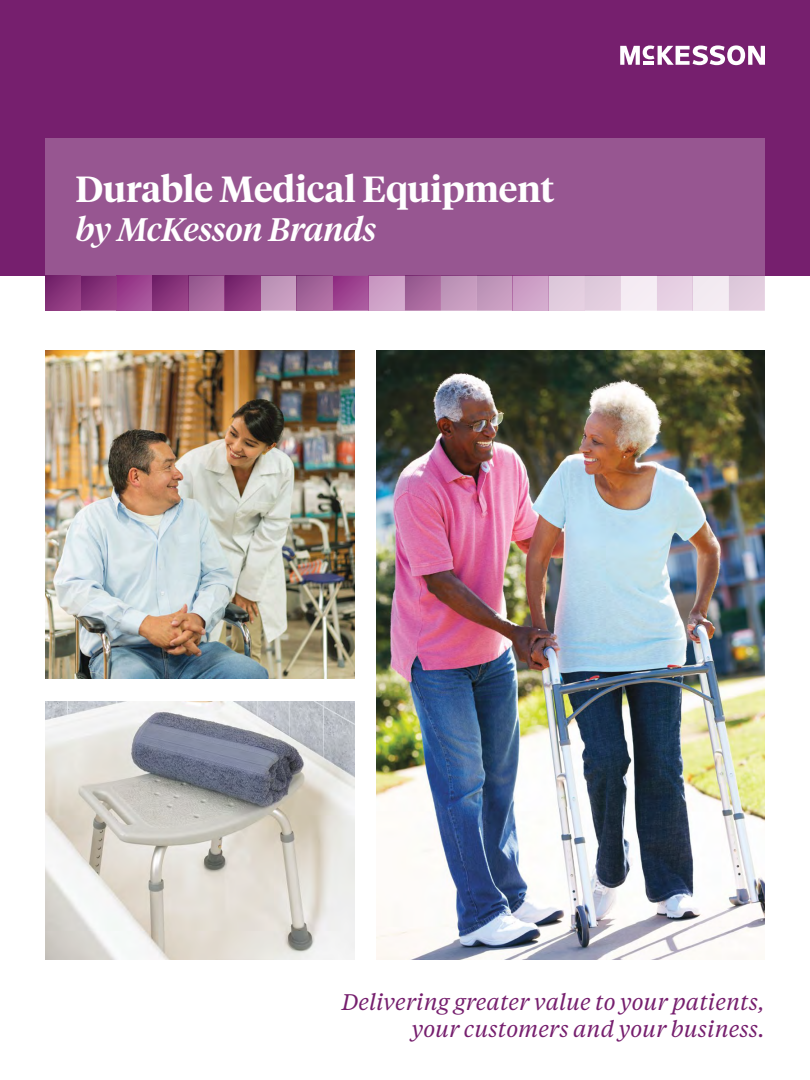
<style>
.page{position:relative;width:810px;height:1080px;background:#fff}
.page>*{position:absolute;margin:0;border:0;box-sizing:border-box;transform-origin:0 0}
.t1{font:600 36.25px "Tiempos Headline";color:#fff}
.t2{font:italic 500 32.5px "Tiempos Headline";color:#fff}
.t3{font:italic 22.5px/27px "Tiempos Text";color:#761f6e;text-align:right}
</style>
<div class="page">
<div style="left:0;top:0;width:810px;height:276px;background:#761f6e"></div>
<div style="left:45px;top:138px;width:720px;height:138px;background:#975691"></div>
<svg style="left:620px;top:45px;width:145px;height:20px"></svg>
<svg style="left:81px;top:276px;width:72px;height:35px;background:#933d86"></svg>
<div style="left:45px;top:276px;width:36px;height:35px;background:linear-gradient(to right,#7a2870,#954085)"></div>
<div style="left:153px;top:276px;width:36px;height:35px;background:linear-gradient(to right,#7a2870,#954085)"></div>
<svg style="left:189px;top:276px;width:324px;height:35px;background:#b075a6"></svg>
<div style="left:549px;top:276px;width:36px;height:35px;background:#e1cdde"></div>
<div style="left:513px;top:276px;width:36px;height:35px;background:#cfa2c8"></div>
<div style="left:693px;top:276px;width:36px;height:35px;background:#f3ebf2"></div>
<svg style="left:729px;top:276px;width:36px;height:35px"></svg>
<svg style="left:585px;top:276px;width:108px;height:35px;background:#e9d8e7"></svg>
<img style="left:45px;top:351px;width:310px;height:328px">
<img style="left:377px;top:351px;width:388px;height:608px">
<img style="left:45px;top:702px;width:310px;height:257px">
<p class="t1" style="left:76px;top:164px;width:480px">Durable Medical Equipment</p>
<p class="t2" style="left:76px;top:207px;width:302px">by McKesson Brands</p>
<p class="t3" style="left:341px;top:988px;width:425px">Delivering greater value to your patients, your customers and your business.</p>
</div>
